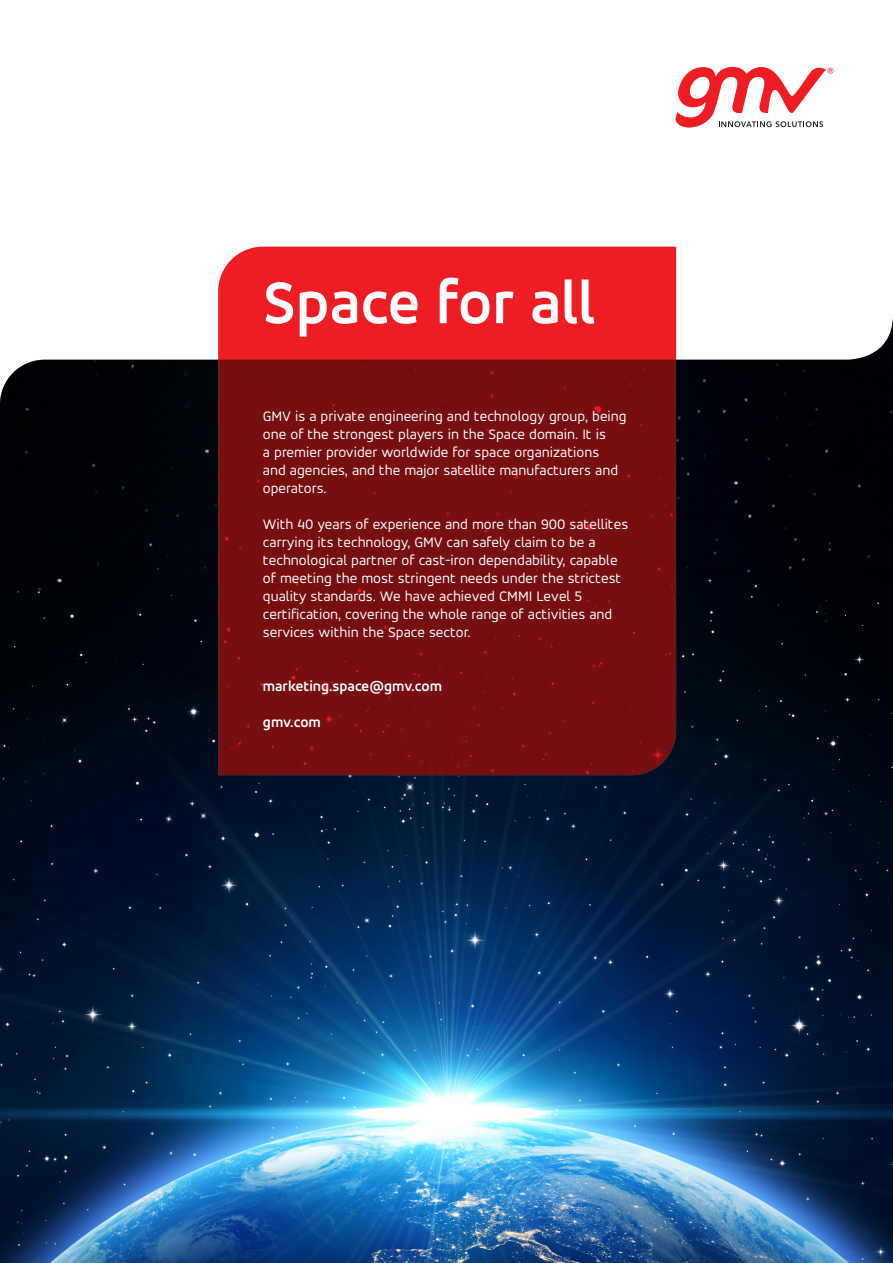
<style>
.page{position:relative;width:893px;height:1263px;background:#fff}
.page>*{position:absolute;margin:0;border:0;box-sizing:border-box;transform-origin:0 0}
.t1{font:700 63px "Accord Alternate";color:#fff}
.t2{font:15px/18px "Accord Alternate";color:#fff}
.t3{font:700 15px "Accord Alternate";color:#fff}
</style>
<div class="page">
<img style="left:0;top:315px;width:893px;height:948px">
<svg style="left:675px;top:67px;width:158px;height:61px"></svg>
<svg style="left:218px;top:247px;width:458px;height:528px;background:#8f1216"></svg>
<p class="t1" style="left:263px;top:264px;width:334px">Space for all</p>
<p class="t2" style="left:263px;top:406px;width:365px">GMV is a private engineering and technology group, being one of the strongest players in the Space domain. It is</p>
<p class="t2" style="left:263px;top:442px;width:357px">a premier provider worldwide for space organizations and agencies, and the major satellite manufacturers and operators.</p>
<p class="t2" style="left:263px;top:514px;width:367px">With 40 years of experience and more than 900 satellites carrying its technology, GMV can safely claim to be a technological partner of cast-iron dependability, capable of meeting the most stringent needs under the strictest quality standards. We have achieved CMMI Level 5 certification, covering the whole range of activities and services within the Space sector.</p>
<p class="t3" style="left:263px;top:676px;width:180px">marketing.space@gmv.com</p>
<p class="t3" style="left:263px;top:712px;width:59px">gmv.com</p>
</div>
